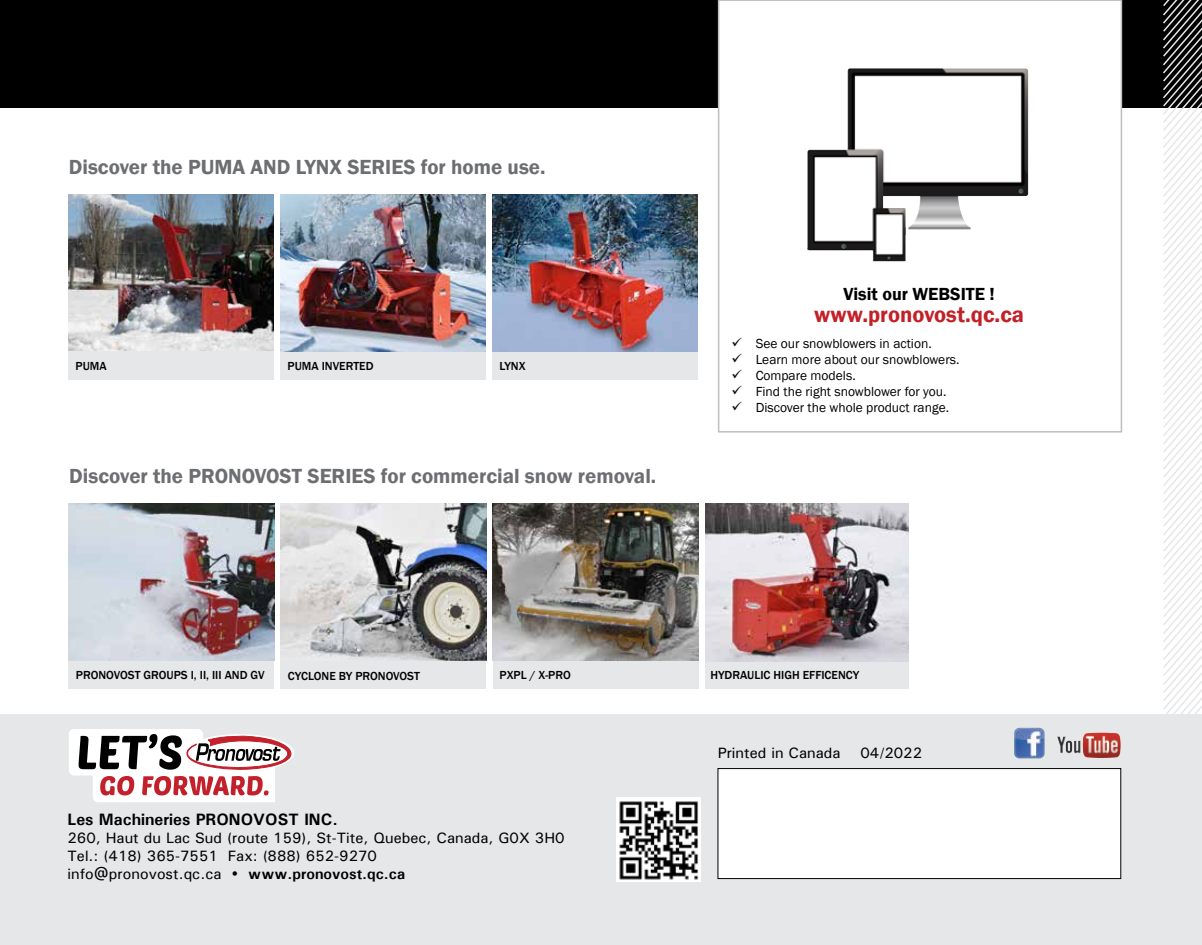
<style>
.page{position:relative;width:1202px;height:945px;background:#fff}
.page>*{position:absolute;margin:0;border:0;box-sizing:border-box;transform-origin:0 0}
.t1{font:600 22.5px "Franklin Gothic";color:#c12127}
.t2{font:600 21px "Franklin Gothic";color:#6d6e71}
.t3{font:600 18px "Franklin Gothic";color:#000}
.t4{font:700 16.5px "Univers";color:#000}
.t5{font:15px/18px "Univers";color:#000}
.t6{font:13.5px "Franklin Gothic";color:#000}
.t7{font:500 12px "Franklin Gothic";color:#000}
.s1{font-weight:700}
</style>
<div class="page">
<div style="left:0;top:0;width:1202px;height:108px;background:#000"></div>
<div style="left:718px;top:0;width:403px;height:432px;background:#fff"></div>
<div style="left:718px;top:0;width:404px;height:433px;border:2px solid #bcbec0"></div>
<div style="left:0;top:714px;width:1202px;height:231px;background:#e6e7e8"></div>
<img style="left:807px;top:68px;width:113px;height:193px">
<div style="left:718px;top:769px;width:402px;height:110px;background:#fff"></div>
<div style="left:717px;top:768px;width:403px;height:111px;border:1px solid #000"></div>
<img style="left:617px;top:797px;width:83px;height:85px">
<img style="left:1082px;top:733px;width:18px;height:16px">
<img style="left:1014px;top:728px;width:25px;height:29px">
<svg style="left:1163px;top:0;width:39px;height:714px"></svg>
<div style="left:68px;top:324px;width:206px;height:56px;background:#e6e7e8"></div>
<div style="left:280px;top:324px;width:206px;height:56px;background:#e6e7e8"></div>
<div style="left:492px;top:324px;width:205px;height:56px;background:#e6e7e8"></div>
<img style="left:280px;top:194px;width:206px;height:157px">
<img style="left:492px;top:194px;width:205px;height:157px">
<img style="left:68px;top:194px;width:206px;height:157px">
<div style="left:69px;top:634px;width:205px;height:55px;background:#e6e7e8"></div>
<div style="left:281px;top:634px;width:205px;height:55px;background:#e6e7e8"></div>
<div style="left:493px;top:634px;width:205px;height:55px;background:#e6e7e8"></div>
<img style="left:281px;top:504px;width:205px;height:157px">
<img style="left:69px;top:504px;width:205px;height:156px">
<img style="left:493px;top:504px;width:205px;height:157px">
<div style="left:705px;top:634px;width:204px;height:55px;background:#e6e7e8"></div>
<img style="left:705px;top:504px;width:204px;height:157px">
<div style="left:69px;top:729px;width:134px;height:46px;background:#fff;border-radius:5px"></div>
<svg style="left:79px;top:734px;width:215px;height:68px"></svg>
<h2 class="t2" style="left:69px;top:154px;width:478px">Discover the PUMA AND LYNX SERIES for home use.</h2>
<p class="t7" style="left:76px;top:359px;width:33px">PUMA</p>
<p class="t7" style="left:287px;top:359px;width:87px">PUMA INVERTED</p>
<p class="t7" style="left:499px;top:359px;width:28px">LYNX</p>
<h2 class="t2" style="left:69px;top:463px;width:588px">Discover the PRONOVOST SERIES for commercial snow removal.</h2>
<p class="t3" style="left:843px;top:283px;width:153px">Visit our WEBSITE !</p>
<h1 class="t1" style="left:814px;top:301px;width:211px">www.pronovost.qc.ca</h1>
<p class="t6" style="left:731px;top:335px;width:202px">✓ See our snowblowers in action.</p>
<p class="t6" style="left:731px;top:351px;width:229px">✓ Learn more about our snowblowers.</p>
<p class="t6" style="left:731px;top:367px;width:126px">✓ Compare models.</p>
<p class="t6" style="left:731px;top:383px;width:216px">✓ Find the right snowblower for you.</p>
<p class="t6" style="left:731px;top:399px;width:219px">✓ Discover the whole product range.</p>
<p class="t7" style="left:76px;top:668px;width:190px">PRONOVOST GROUPS I, II, III AND GV</p>
<p class="t7" style="left:288px;top:668px;width:133px">CYCLONE BY PRONOVOST</p>
<p class="t7" style="left:499px;top:668px;width:73px">PXPL / X-PRO</p>
<p class="t4" style="left:68px;top:810px;width:272px">Les Machineries PRONOVOST INC.</p>
<p class="t5" style="left:68px;top:829px;width:498px">260, Haut du Lac Sud (route 159), St-Tite, Quebec, Canada, G0X 3H0<br>Tel.: (418) 365-7551 Fax: (888) 652-9270<br>info@pronovost.qc.ca • <span class="s1">www.pronovost.qc.ca</span></p>
<p class="t7" style="left:710px;top:668px;width:150px">HYDRAULIC HIGH EFFICENCY</p>
<p class="t5" style="left:717px;top:744px;width:124px">Printed in Canada</p>
<p class="t5" style="left:860px;top:744px;width:63px">04/2022</p>
</div>
